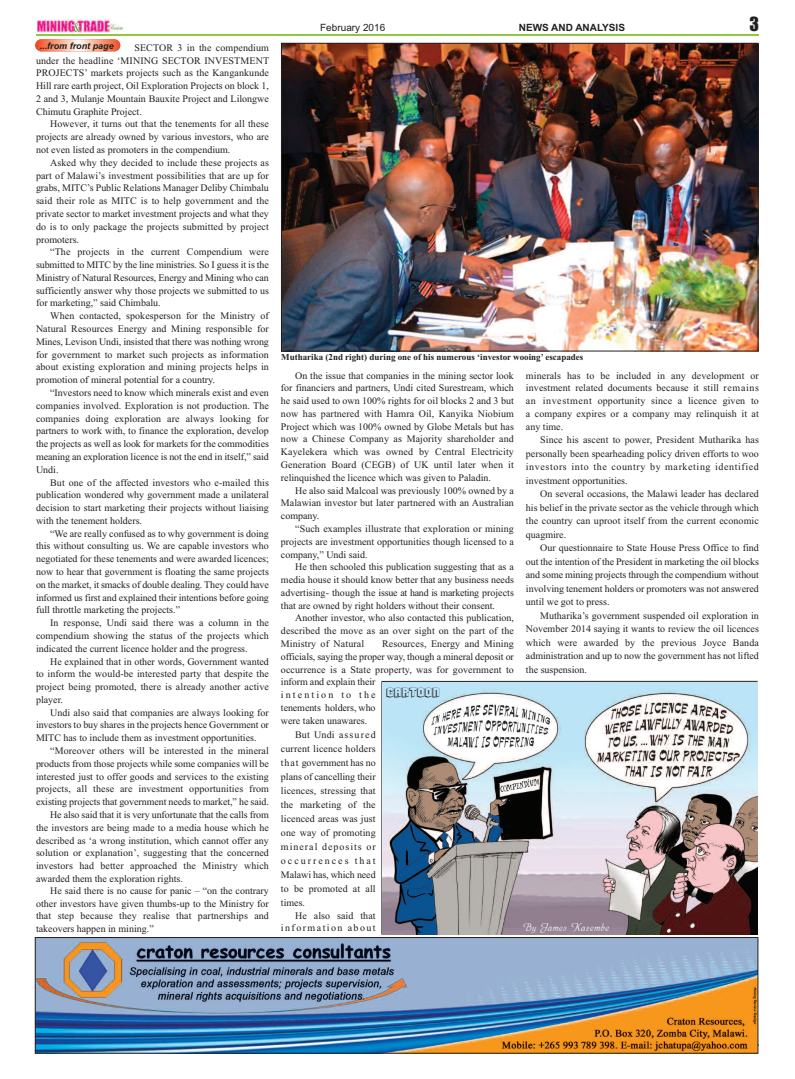
<style>
.page{position:relative;width:795px;height:1079px;background:#fff}
.page>*{position:absolute;margin:0;border:0;box-sizing:border-box;transform-origin:0 0}
.t1{font:18px "Impact";color:#231f20}
.t2{font:12px "Phyllis D";letter-spacing:.05em;color:#fff}
.t3{font:10px/12.8px "Times New Roman";color:#231f20;text-align:justify}
.t4{font:10px/12.8px "Times New Roman";letter-spacing:.145em;color:#231f20;text-align:right}
.t5{font:700 10px "Arial";color:#231f20}
.t6{font:10px "Arial";color:#231f20}
.t7{font:700 9px "Times New Roman";color:#231f20}
.t8{font:italic 700 9px "Arial";color:#231f20}
.t9{font:9px "Beyond Control";color:#231f20}
</style>
<div class="page">
<hr style="left:36px;top:34px;width:723px;height:2px;background:#8fc63e">
<img style="left:37px;top:19px;width:86px;height:14px">
<hr style="left:36px;top:1044px;width:723px;height:1px;background:#231f20">
<svg style="left:35px;top:39px;width:85px;height:12px"></svg>
<img style="left:37px;top:939px;width:719px;height:112px">
<div style="left:35px;top:937px;width:723px;height:116px;border:1px solid #231f20"></div>
<img style="left:382px;top:682px;width:375px;height:252px">
<hr style="left:382px;top:681px;width:375px;height:1px;background:#231f20">
<img style="left:283px;top:45px;width:473px;height:304px">
<div style="left:281px;top:43px;width:477px;height:308px;border:1px solid #231f20"></div>
<p class="t8" style="left:40px;top:40px;width:75px">...from front page</p>
<p class="t3" style="left:36px;top:41px;width:235px;text-indent:98px">SECTOR 3 in the compendium under the headline ‘MINING SECTOR INVESTMENT PROJECTS’ markets projects such as the Kangankunde Hill rare earth project, Oil Exploration Projects on block 1, 2 and 3, Mulanje Mountain Bauxite Project and Lilongwe Chimutu Graphite Project.</p>
<p class="t3" style="left:36px;top:118px;width:234px;text-indent:14px">However, it turns out that the tenements for all these projects are already owned by various investors, who are not even listed as promoters in the compendium.</p>
<p class="t3" style="left:36px;top:156px;width:234px;text-indent:14px">Asked why they decided to include these projects as part of Malawi’s investment possibilities that are up for grabs, MITC’s Public Relations Manager Deliby Chimbalu said their role as MITC is to help government and the private sector to market investment projects and what they do is to only package the projects submitted by project promoters.</p>
<p class="t3" style="left:36px;top:245px;width:234px;text-indent:14px">“The projects in the current Compendium were submitted to MITC by the line ministries. So I guess it is the Ministry of Natural Resources, Energy and Mining who can sufficiently answer why those projects we submitted to us for marketing,” said Chimbalu.</p>
<p class="t3" style="left:36px;top:309px;width:234px;text-indent:14px">When contacted, spokesperson for the Ministry of Natural Resources Energy and Mining responsible for Mines, Levison Undi, insisted that there was nothing wrong for government to market such projects as information about existing exploration and mining projects helps in promotion of mineral potential for a country.</p>
<p class="t3" style="left:36px;top:386px;width:234px;text-indent:14px">“Investors need to know which minerals exist and even companies involved. Exploration is not production. The companies doing exploration are always looking for partners to work with, to finance the exploration, develop the projects as well as look for markets for the commodities meaning an exploration licence is not the end in itself,” said Undi.</p>
<p class="t3" style="left:36px;top:475px;width:234px;text-indent:14px">But one of the affected investors who e-mailed this publication wondered why government made a unilateral decision to start marketing their projects without liaising with the tenement holders.</p>
<p class="t3" style="left:36px;top:526px;width:234px;text-indent:14px">“We are really confused as to why government is doing this without consulting us. We are capable investors who negotiated for these tenements and were awarded licences; now to hear that government is floating the same projects on the market, it smacks of double dealing. They could have informed us first and explained their intentions before going full throttle marketing the projects.”</p>
<p class="t3" style="left:36px;top:616px;width:234px;text-indent:14px">In response, Undi said there was a column in the compendium showing the status of the projects which indicated the current licence holder and the progress.</p>
<p class="t3" style="left:36px;top:654px;width:234px;text-indent:14px">He explained that in other words, Government wanted to inform the would-be interested party that despite the project being promoted, there is already another active player.</p>
<p class="t3" style="left:36px;top:705px;width:234px;text-indent:14px">Undi also said that companies are always looking for investors to buy shares in the projects hence Government or MITC has to include them as investment opportunities.</p>
<p class="t3" style="left:50px;top:744px;width:220px">“Moreover others will be interested in the mineral</p>
<p class="t3" style="left:36px;top:757px;width:234px">products from those projects while some companies will be</p>
<p class="t3" style="left:36px;top:769px;width:234px">interested just to offer goods and services to the existing</p>
<p class="t3" style="left:36px;top:782px;width:234px">projects, all these are investment opportunities from</p>
<p class="t3" style="left:36px;top:795px;width:234px">existing projects that government needs to market,” he said.</p>
<p class="t3" style="left:50px;top:808px;width:220px">He also said that it is very unfortunate that the calls from</p>
<p class="t3" style="left:36px;top:820px;width:234px">the investors are being made to a media house which he</p>
<p class="t3" style="left:36px;top:833px;width:234px">described as ‘a wrong institution, which cannot offer any</p>
<p class="t3" style="left:36px;top:846px;width:234px">solution or explanation’, suggesting that the concerned</p>
<p class="t3" style="left:36px;top:859px;width:234px">investors had better approached the Ministry which</p>
<p class="t3" style="left:36px;top:872px;width:148px">awarded them the exploration rights.</p>
<p class="t3" style="left:50px;top:884px;width:220px">He said there is no cause for panic – “on the contrary</p>
<p class="t3" style="left:36px;top:897px;width:234px">other investors have given thumbs-up to the Ministry for</p>
<p class="t3" style="left:36px;top:909px;width:234px">that step because they realise that partnerships and</p>
<p class="t3" style="left:36px;top:922px;width:119px">takeovers happen in mining.”</p>
<p class="t6" style="left:320px;top:22px;width:67px">February 2016</p>
<p class="t5" style="left:519px;top:22px;width:108px">NEWS AND ANALYSIS</p>
<h1 class="t1" style="left:749px;top:14px;width:11px">3</h1>
<p class="t7" style="left:281px;top:352px;width:304px">Mutharika (2nd right) during one of his numerous ‘investor wooing’ escapades</p>
<p class="t3" style="left:281px;top:368px;width:234px;text-indent:14px">On the issue that companies in the mining sector look for financiers and partners, Undi cited Surestream, which he said used to own 100% rights for oil blocks 2 and 3 but now has partnered with Hamra Oil, Kanyika Niobium Project which was 100% owned by Globe Metals but has now a Chinese Company as Majority shareholder and Kayelekera which was owned by Central Electricity Generation Board (CEGB) of UK until later when it relinquished the licence which was given to Paladin.</p>
<p class="t3" style="left:281px;top:483px;width:234px;text-indent:14px">He also said Malcoal was previously 100% owned by a Malawian investor but later partnered with an Australian company.</p>
<p class="t3" style="left:281px;top:522px;width:234px;text-indent:14px">“Such examples illustrate that exploration or mining projects are investment opportunities though licensed to a company,” Undi said.</p>
<p class="t3" style="left:281px;top:560px;width:234px;text-indent:14px">He then schooled this publication suggesting that as a media house it should know better that any business needs advertising- though the issue at hand is marketing projects that are owned by right holders without their consent.</p>
<p class="t3" style="left:281px;top:611px;width:234px;text-indent:14px">Another investor, who also contacted this publication, described the move as an over sight on the part of the Ministry of Natural</p>
<p class="t3" style="left:281px;top:637px;width:234px;text-align:left;text-indent:101px">Resources, Energy and Mining officials, saying the proper way, though a mineral deposit or occurrence is a State property, was for government to inform and explain their<br>intention to the<br>tenements holders, who<br>were taken unawares.</p>
<p class="t3" style="left:281px;top:727px;width:96px;line-height:14px;text-indent:14px">But Undi assured current licence holders that government has no plans of cancelling their licences, stressing that the marketing of the licenced areas was just one way of promoting mineral deposits or occurrences that Malawi has, which need to be promoted at all times.</p>
<p class="t4" style="left:281px;top:908px;width:96px">He also said that information about</p>
<p class="t9" style="left:386px;top:686px;width:55px">CARTOON</p>
<p class="t3" style="left:526px;top:368px;width:234px">minerals has to be included in any development or investment related documents because it still remains an investment opportunity since a licence given to a company expires or a company may relinquish it at any time.</p>
<p class="t3" style="left:526px;top:433px;width:234px;line-height:13.5px;text-indent:14px">Since his ascent to power, President Mutharika has personally been spearheading policy driven efforts to woo investors into the country by marketing identified investment opportunities.</p>
<p class="t3" style="left:526px;top:487px;width:234px;line-height:13.5px;text-indent:14px">On several occasions, the Malawi leader has declared his belief in the private sector as the vehicle through which the country can uproot itself from the current economic quagmire.</p>
<p class="t3" style="left:526px;top:541px;width:234px;line-height:13.5px;text-indent:14px">Our questionnaire to State House Press Office to find out the intention of the President in marketing the oil blocks and some mining projects through the compendium without involving tenement holders or promoters was not answered until we got to press.</p>
<p class="t3" style="left:526px;top:608px;width:234px;line-height:13.5px;text-indent:14px">Mutharika’s government suspended oil exploration in November 2014 saying it wants to review the oil licences which were awarded by the previous Joyce Banda administration and up to now the government has not lifted the suspension.</p>
<p class="t2" style="left:523px;top:919px;width:88px">By James Kazembe</p>
</div>
